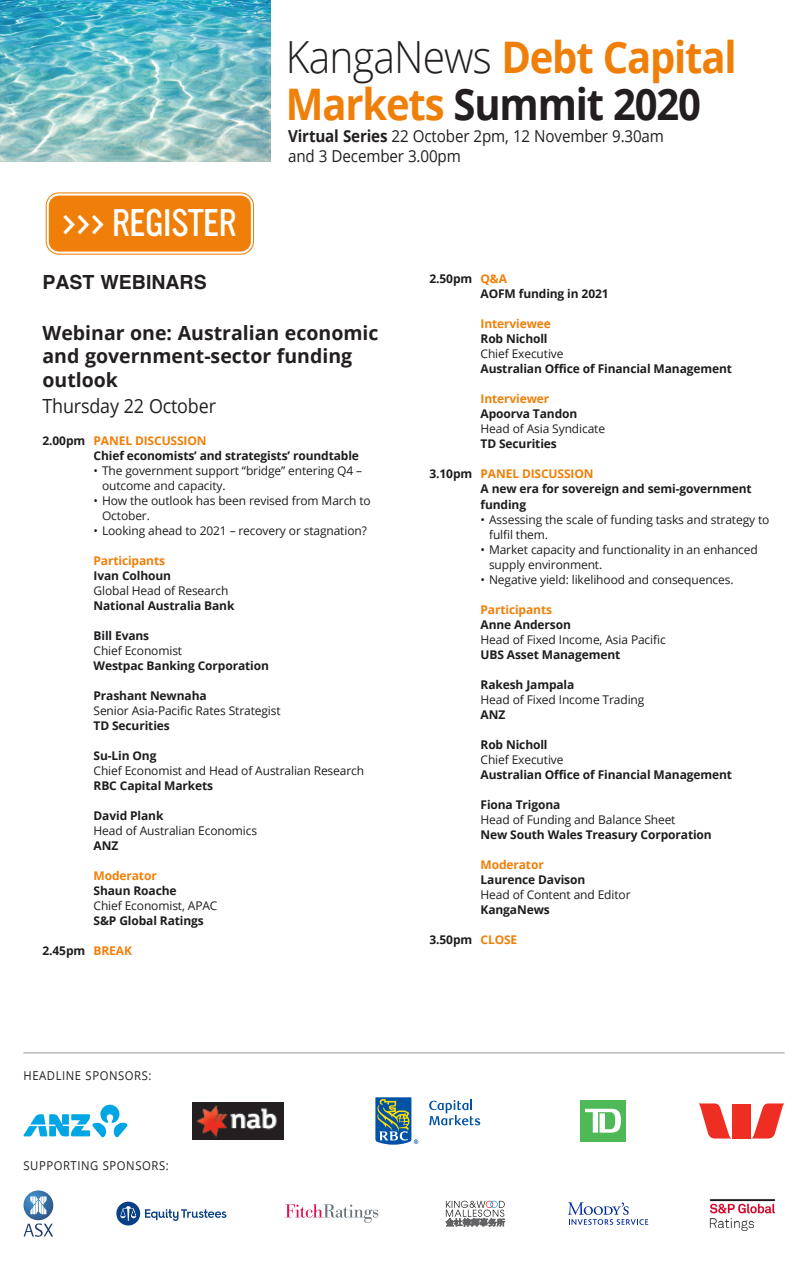
<style>
.page{position:relative;width:808px;height:1263px;background:#fff}
.page>*{position:absolute;margin:0;border:0;box-sizing:border-box;transform-origin:0 0}
.t1{font:700 43.5px/46.5px "Open Sans";letter-spacing:-.03em;color:#f07f09;scale:.92 1}
.t2{font:300 33.75px "Ultramagnetic";letter-spacing:-.03em;color:#fff}
.t3{font:700 19.5px/23.4px "Open Sans";color:#231f20}
.t4{font:19.5px "Open Sans";letter-spacing:-.01em;color:#231f20;scale:.92 1}
.t5{font:700 19.5px "Helvetica";color:#231f20}
.t6{font:16.5px/19.5px "Open Sans";letter-spacing:-.01em;color:#231f20;scale:.92 1}
.t7{font:12.3px "Open Sans";letter-spacing:.05em;color:#231f20;scale:.92 1}
.KN-TextoBentonLight{font:12px/15px "Open Sans";letter-spacing:-.01em;color:#1e1c1f}
.KN-TextoBentonLight-2{font:700 12px/15px "Open Sans";letter-spacing:-.01em;color:#1e1c1f}
.KN-TextoBentonLight-3{font:700 12px "Open Sans";letter-spacing:-.01em;color:#f07f09}
.s1{font-weight:300;font-size:44.25px;color:#231f20}
.s2{color:#231f20}
.s3{font-weight:700}
.s4{color:#1e1c1f}
.s5{color:#f07f09}
</style>
<div class="page">
<div style="left:46px;top:192px;width:208px;height:63px;background:#f07f09;border-radius:13px"></div>
<div style="left:43px;top:189px;width:214px;height:69px;border:2px solid #fff;border-radius:15px"></div>
<div style="left:47px;top:193px;width:206px;height:61px;border:2px solid #fff;border-radius:11px"></div>
<img style="left:0;top:0;width:270px;height:162px">
<svg style="left:375px;top:1097px;width:43px;height:48px"></svg>
<svg style="left:429px;top:1100px;width:51px;height:25px"></svg>
<hr style="left:23px;top:1052px;width:761px;height:1px;background:#939598">
<div style="left:580px;top:1100px;width:46px;height:41px;background:#4fb957"></div>
<svg style="left:585px;top:1109px;width:36px;height:24px"></svg>
<svg style="left:23px;top:1105px;width:105px;height:32px"></svg>
<img style="left:193px;top:1102px;width:90px;height:37px">
<svg style="left:698px;top:1103px;width:33px;height:35px"></svg>
<svg style="left:752px;top:1103px;width:32px;height:35px"></svg>
<div style="left:732px;top:1104px;width:19px;height:34px;background:#ee2e22"></div>
<svg style="left:285px;top:1204px;width:93px;height:19px"></svg>
<svg style="left:446px;top:1201px;width:59px;height:26px"></svg>
<svg style="left:568px;top:1202px;width:80px;height:23px"></svg>
<svg style="left:116px;top:1202px;width:110px;height:23px"></svg>
<svg style="left:23px;top:1190px;width:30px;height:30px"></svg>
<svg style="left:30px;top:1196px;width:16px;height:18px"></svg>
<svg style="left:24px;top:1223px;width:29px;height:14px"></svg>
<img style="left:709px;top:1199px;width:67px;height:32px">
<p class="t2" style="left:61px;top:199px;width:177px">&gt;&gt;&gt; REGISTER</p>
<p class="t1" style="left:286px;top:33px;width:491px"><span class="s1">KangaNews</span> Debt Capital<br>Markets <span class="s2">Summit 2020</span></p>
<p class="t6" style="left:288px;top:126px;width:410px"><span class="s3">Virtual Series</span> 22 October 2pm, 12 November 9.30am and 3 December 3.00pm</p>
<p class="t5" style="left:43px;top:266px;width:166px">PAST WEBINARS</p>
<p class="t3" style="left:43px;top:321px;width:337px">Webinar one: Australian economic and government-sector funding outlook</p>
<p class="t4" style="left:43px;top:393px;width:190px">Thursday 22 October</p>
<p class="KN-TextoBentonLight-3" style="left:43px;top:432px;width:166px"><span class="s4">2.00pm</span> PANEL DISCUSSION</p>
<p class="KN-TextoBentonLight-2" style="left:94px;top:448px;width:267px">Chief economists’ and strategists’ roundtable</p>
<p class="KN-TextoBentonLight" style="left:102px;top:463px;width:262px;text-indent:-9px">• The government support “bridge” entering Q4 – outcome and capacity.</p>
<p class="KN-TextoBentonLight" style="left:102px;top:493px;width:270px;text-indent:-9px">• How the outlook has been revised from March to<br>October.</p>
<p class="KN-TextoBentonLight" style="left:94px;top:523px;width:275px">• Looking ahead to 2021 – recovery or stagnation?</p>
<p class="KN-TextoBentonLight-3" style="left:94px;top:552px;width:73px">Participants</p>
<p class="KN-TextoBentonLight-2" style="left:94px;top:568px;width:79px">Ivan Colhoun</p>
<p class="KN-TextoBentonLight" style="left:94px;top:583px;width:136px">Global Head of Research</p>
<p class="KN-TextoBentonLight-2" style="left:94px;top:598px;width:142px">National Australia Bank</p>
<p class="KN-TextoBentonLight-2" style="left:94px;top:628px;width:57px">Bill Evans</p>
<p class="KN-TextoBentonLight" style="left:94px;top:643px;width:90px">Chief Economist</p>
<p class="KN-TextoBentonLight-2" style="left:94px;top:658px;width:177px">Westpac Banking Corporation</p>
<p class="KN-TextoBentonLight-2" style="left:94px;top:688px;width:115px">Prashant Newnaha</p>
<p class="KN-TextoBentonLight" style="left:94px;top:703px;width:189px">Senior Asia-Pacific Rates Strategist</p>
<p class="KN-TextoBentonLight-2" style="left:94px;top:718px;width:78px">TD Securities</p>
<p class="KN-TextoBentonLight-2" style="left:94px;top:748px;width:64px">Su-Lin Ong</p>
<p class="KN-TextoBentonLight" style="left:94px;top:763px;width:272px">Chief Economist and Head of Australian Research</p>
<p class="KN-TextoBentonLight-2" style="left:94px;top:778px;width:121px">RBC Capital Markets</p>
<p class="KN-TextoBentonLight-2" style="left:94px;top:808px;width:71px">David Plank</p>
<p class="KN-TextoBentonLight" style="left:94px;top:823px;width:165px">Head of Australian Economics</p>
<p class="KN-TextoBentonLight-2" style="left:94px;top:838px;width:26px">ANZ</p>
<p class="KN-TextoBentonLight-3" style="left:94px;top:867px;width:65px">Moderator</p>
<p class="KN-TextoBentonLight-2" style="left:94px;top:883px;width:85px">Shaun Roache</p>
<p class="KN-TextoBentonLight" style="left:94px;top:898px;width:125px">Chief Economist, APAC</p>
<p class="KN-TextoBentonLight-2" style="left:94px;top:913px;width:112px">S&amp;P Global Ratings</p>
<p class="KN-TextoBentonLight-2" style="left:43px;top:943px;width:91px">2.45pm <span class="s5">BREAK</span></p>
<p class="t7" style="left:23px;top:1066px;width:141px">HEADLINE SPONSORS:</p>
<p class="t7" style="left:23px;top:1157px;width:159px">SUPPORTING SPONSORS:</p>
<p class="KN-TextoBentonLight-2" style="left:429px;top:271px;width:79px">2.50pm <span class="s5">Q&amp;A</span></p>
<p class="KN-TextoBentonLight-2" style="left:480px;top:286px;width:130px">AOFM funding in 2021</p>
<p class="KN-TextoBentonLight-3" style="left:480px;top:316px;width:72px">Interviewee</p>
<p class="KN-TextoBentonLight-2" style="left:480px;top:331px;width:69px">Rob Nicholl</p>
<p class="KN-TextoBentonLight" style="left:480px;top:346px;width:85px">Chief Executive</p>
<p class="KN-TextoBentonLight-2" style="left:480px;top:361px;width:253px">Australian Office of Financial Management</p>
<p class="KN-TextoBentonLight-3" style="left:480px;top:391px;width:70px">Interviewer</p>
<p class="KN-TextoBentonLight-2" style="left:480px;top:406px;width:98px">Apoorva Tandon</p>
<p class="KN-TextoBentonLight" style="left:480px;top:421px;width:126px">Head of Asia Syndicate</p>
<p class="KN-TextoBentonLight-2" style="left:480px;top:436px;width:78px">TD Securities</p>
<p class="KN-TextoBentonLight-3" style="left:429px;top:466px;width:166px"><span class="s4">3.10pm</span> PANEL DISCUSSION</p>
<p class="KN-TextoBentonLight-2" style="left:480px;top:481px;width:273px">A new era for sovereign and semi-government funding</p>
<p class="KN-TextoBentonLight" style="left:489px;top:511px;width:282px;text-indent:-9px">• Assessing the scale of funding tasks and strategy to fulfil them.</p>
<p class="KN-TextoBentonLight" style="left:489px;top:541px;width:270px;text-indent:-9px">• Market capacity and functionality in an enhanced supply environment.</p>
<p class="KN-TextoBentonLight" style="left:480px;top:571px;width:255px">• Negative yield: likelihood and consequences.</p>
<p class="KN-TextoBentonLight-3" style="left:480px;top:601px;width:73px">Participants</p>
<p class="KN-TextoBentonLight-2" style="left:480px;top:616px;width:92px">Anne Anderson</p>
<p class="KN-TextoBentonLight" style="left:480px;top:631px;width:187px">Head of Fixed Income, Asia Pacific</p>
<p class="KN-TextoBentonLight-2" style="left:480px;top:646px;width:141px">UBS Asset Management</p>
<p class="KN-TextoBentonLight-2" style="left:480px;top:676px;width:95px">Rakesh Jampala</p>
<p class="KN-TextoBentonLight" style="left:480px;top:691px;width:165px">Head of Fixed Income Trading</p>
<p class="KN-TextoBentonLight-2" style="left:480px;top:706px;width:26px">ANZ</p>
<p class="KN-TextoBentonLight-2" style="left:480px;top:736px;width:69px">Rob Nicholl</p>
<p class="KN-TextoBentonLight" style="left:480px;top:751px;width:85px">Chief Executive</p>
<p class="KN-TextoBentonLight-2" style="left:480px;top:766px;width:253px">Australian Office of Financial Management</p>
<p class="KN-TextoBentonLight-2" style="left:480px;top:796px;width:81px">Fiona Trigona</p>
<p class="KN-TextoBentonLight" style="left:480px;top:811px;width:196px">Head of Funding and Balance Sheet</p>
<p class="KN-TextoBentonLight-2" style="left:480px;top:826px;width:233px">New South Wales Treasury Corporation</p>
<p class="KN-TextoBentonLight-3" style="left:480px;top:856px;width:65px">Moderator</p>
<p class="KN-TextoBentonLight-2" style="left:480px;top:871px;width:106px">Laurence Davison</p>
<p class="KN-TextoBentonLight" style="left:480px;top:886px;width:152px">Head of Content and Editor</p>
<p class="KN-TextoBentonLight-2" style="left:480px;top:901px;width:71px">KangaNews</p>
<p class="KN-TextoBentonLight-2" style="left:429px;top:931px;width:89px">3.50pm <span class="s5">CLOSE</span></p>
</div>
